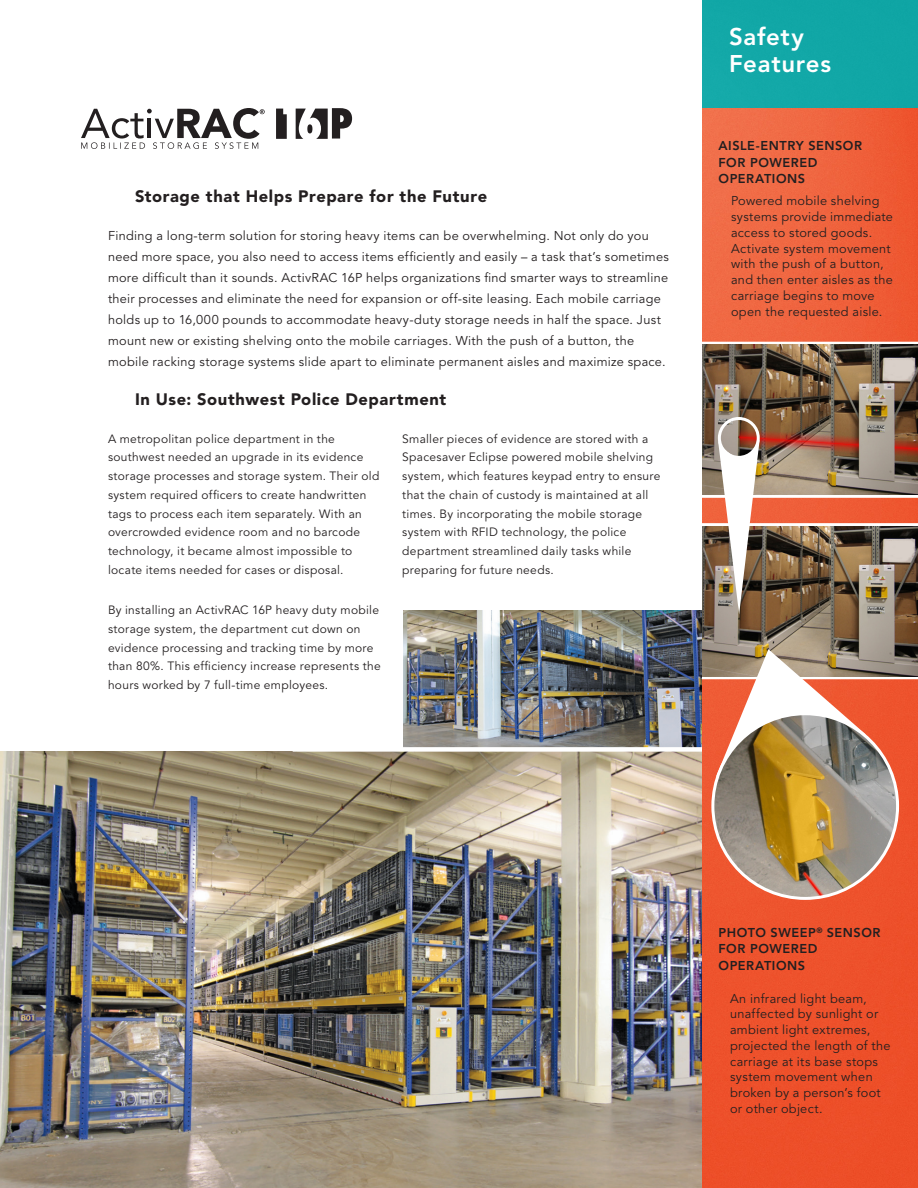
<style>
.page{position:relative;width:918px;height:1188px;background:#fff}
.page>*{position:absolute;margin:0;border:0;box-sizing:border-box;transform-origin:0 0}
.Body_Copy{font:800 24px "Avenir";letter-spacing:.03em;color:#fff}
.Body_Copy-2{font:900 16.5px "Avenir";letter-spacing:.035em;color:#231f20}
.Body_Copy-3{font:12.75px/15.8px "Avenir";letter-spacing:.02em;color:#231f20}
.Body_Copy-4{font:800 12.75px/16.5px "Avenir";letter-spacing:.045em;color:#231f20}
.Body_Copy-5{font:12px/18.8px "Avenir";letter-spacing:.025em;color:#231f20}
</style>
<div class="page">
<img style="left:403px;top:610px;width:296px;height:137px">
<img style="left:0;top:752px;width:702px;height:436px">
<img style="left:702px;top:108px;width:216px;height:1080px">
<div style="left:702px;top:0;width:216px;height:108px;background:#11a7a6"></div>
<svg style="left:276px;top:109px;width:11px;height:30px"></svg>
<svg style="left:296px;top:108px;width:56px;height:31px"></svg>
<svg style="left:81px;top:108px;width:184px;height:41px"></svg>
<img style="left:713px;top:714px;width:185px;height:184px;border-radius:92px">
<img style="left:699px;top:342px;width:219px;height:435px">
<div style="left:718px;top:417px;width:42px;height:42px;border:3px solid #fff;border-radius:50%"></div>
<p class="Body_Copy-2" style="left:135px;top:186px;width:354px">Storage that Helps Prepare for the Future</p>
<p class="Body_Copy-3" style="left:108px;top:226px;width:562px;line-height:21px">Finding a long-term solution for storing heavy items can be overwhelming. Not only do you need more space, you also need to access items efficiently and easily – a task that’s sometimes more difficult than it sounds. ActivRAC 16P helps organizations find smarter ways to streamline their processes and eliminate the need for expansion or off-site leasing. Each mobile carriage holds up to 16,000 pounds to accommodate heavy-duty storage needs in half the space. Just mount new or existing shelving onto the mobile carriages. With the push of a button, the mobile racking storage systems slide apart to eliminate permanent aisles and maximize space.</p>
<p class="Body_Copy-2" style="left:135px;top:389px;width:313px">In Use: Southwest Police Department</p>
<p class="Body_Copy-5" style="left:108px;top:429px;width:273px">A metropolitan police department in the southwest needed an upgrade in its evidence storage processes and storage system. Their old system required officers to create handwritten tags to process each item separately. With an overcrowded evidence room and no barcode technology, it became almost impossible to locate items needed for cases or disposal.</p>
<p class="Body_Copy-5" style="left:108px;top:601px;width:274px">By installing an ActivRAC 16P heavy duty mobile storage system, the department cut down on evidence processing and tracking time by more than 80%. This efficiency increase represents the hours worked by 7 full-time employees.</p>
<p class="Body_Copy-5" style="left:402px;top:429px;width:260px">Smaller pieces of evidence are stored with a Spacesaver Eclipse powered mobile shelving system, which features keypad entry to ensure that the chain of custody is maintained at all times. By incorporating the mobile storage system with RFID technology, the police department streamlined daily tasks while preparing for future needs.</p>
<p class="Body_Copy" style="left:729px;top:23px;width:76px">Safety</p>
<p class="Body_Copy" style="left:729px;top:50px;width:104px">Features</p>
<p class="Body_Copy-4" style="left:718px;top:137px;width:145px">AISLE-ENTRY SENSOR<br>FOR POWERED<br>OPERATIONS</p>
<p class="Body_Copy-3" style="left:731px;top:194px;width:164px">Powered mobile shelving systems provide immediate access to stored goods.<br>Activate system movement with the push of a button, and then enter aisles as the carriage begins to move open the requested aisle.</p>
<p class="Body_Copy-4" style="left:718px;top:924px;width:164px">PHOTO SWEEP<sup>®</sup> SENSOR</p>
<p class="Body_Copy-4" style="left:718px;top:940px;width:100px">FOR POWERED<br>OPERATIONS</p>
<p class="Body_Copy-3" style="left:730px;top:991px;width:162px">An infrared light beam, unaffected by sunlight or ambient light extremes, projected the length of the carriage at its base stops system movement when broken by a person’s foot or other object.</p>
</div>
